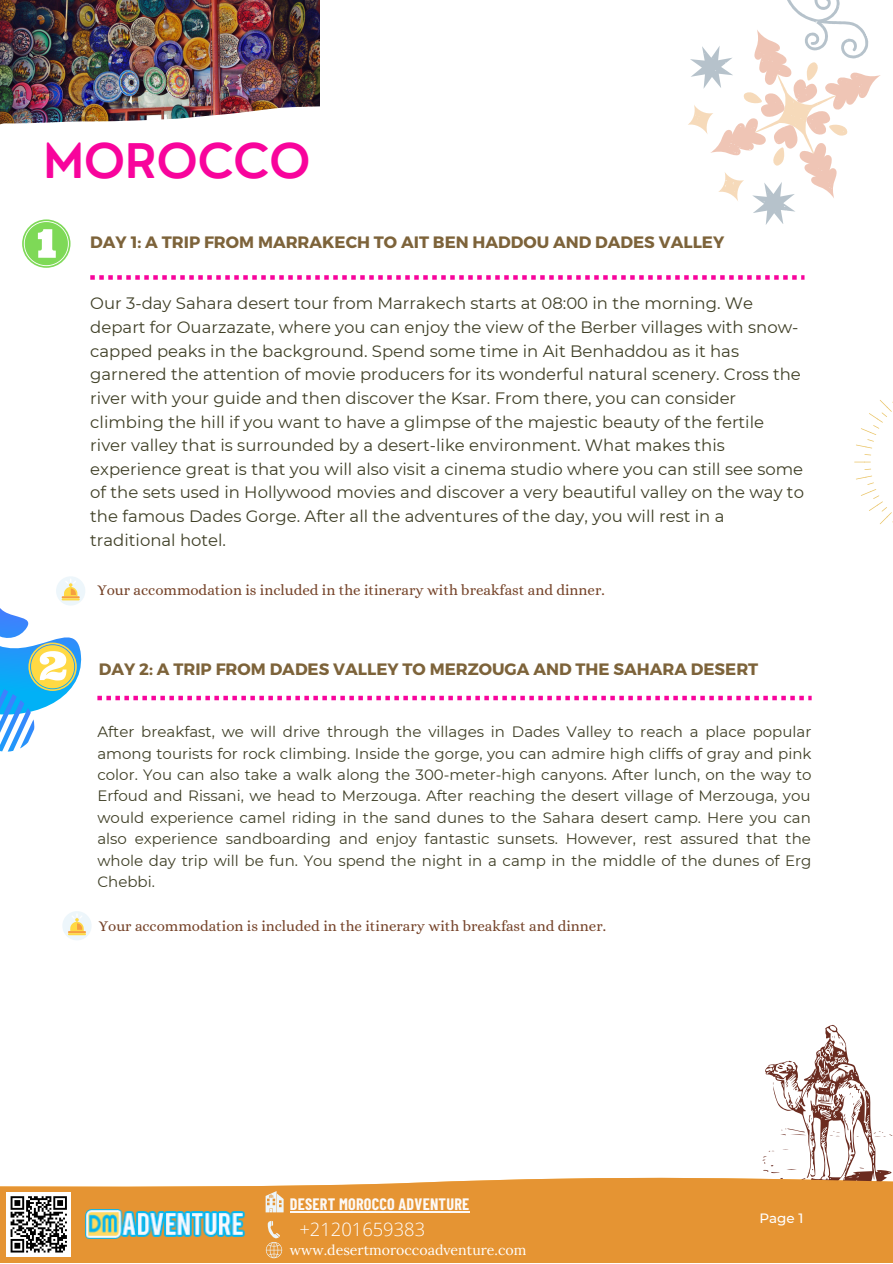
<style>
.page{position:relative;width:893px;height:1264px;background:#fff}
.page>*{position:absolute;margin:0;border:0;box-sizing:border-box;transform-origin:0 0}
.t1{font:600 46.5px "Nourd";color:#f8049c}
.t2{font:300 18.3px "Open Sans";color:#fff}
.t3{font:16.5px/23.5px "Montserrat";color:#3f3f26}
.t4{font:700 16.5px "Montserrat";color:#7d633a}
.t5{font:700 16.2px "Barlow Condensed";letter-spacing:.015em;color:#fdf9f6}
.t6{font:15px/21.3px "Montserrat";color:#3f3f26;text-align:justify}
.t7{font:15px "Alice";color:#76442a}
.t8{font:14.1px "Lora";color:#fff}
.t9{font:500 13.5px "Montserrat";color:#fff}
</style>
<div class="page">
<svg style="left:765px;top:1024px;width:127px;height:150px"></svg>
<svg style="left:856px;top:400px;width:37px;height:48px"></svg>
<svg style="left:856px;top:468px;width:37px;height:56px"></svg>
<svg style="left:854px;top:461px;width:16px;height:1px"></svg>
<svg style="left:62px;top:911px;width:30px;height:29px"></svg>
<svg style="left:688px;top:0;width:193px;height:225px"></svg>
<svg style="left:90px;top:275px;width:714px;height:5px"></svg>
<svg style="left:0;top:576px;width:85px;height:175px"></svg>
<img style="left:0;top:0;width:319px;height:106px">
<svg style="left:0;top:106px;width:320px;height:162px"></svg>
<svg style="left:97px;top:695px;width:714px;height:5px"></svg>
<div style="left:217px;top:1115px;width:646px;height:147px;background:#fff"></div>
<svg style="left:0;top:1174px;width:892px;height:88px;background:#e79f48"></svg>
<img style="left:85px;top:1209px;width:161px;height:30px">
<div style="left:7px;top:1192px;width:64px;height:64px;background:#fff"></div>
<svg style="left:10px;top:1196px;width:57px;height:57px"></svg>
<svg style="left:265px;top:1220px;width:17px;height:38px"></svg>
<svg style="left:265px;top:1190px;width:18px;height:22px"></svg>
<hr style="left:290px;top:1211px;width:179px;height:1px;background:#fdf9f6">
<h1 class="t1" style="left:44px;top:131px;width:268px">MOROCCO</h1>
<p class="t4" style="left:90px;top:231px;width:635px">DAY 1: A TRIP FROM MARRAKECH TO AIT BEN HADDOU AND DADES VALLEY</p>
<p class="t3" style="left:90px;top:292px;width:715px">Our 3-day Sahara desert tour from Marrakech starts at 08:00 in the morning. We depart for Ouarzazate, where you can enjoy the view of the Berber villages with snow&shy;capped peaks in the background. Spend some time in Ait Benhaddou as it has garnered the attention of movie producers for its wonderful natural scenery. Cross the river with your guide and then discover the Ksar. From there, you can consider climbing the hill if you want to have a glimpse of the majestic beauty of the fertile river valley that is surrounded by a desert-like environment. What makes this experience great is that you will also visit a cinema studio where you can still see some of the sets used in Hollywood movies and discover a very beautiful valley on the way to the famous Dades Gorge. After all the adventures of the day, you will rest in a traditional hotel.</p>
<p class="t7" style="left:97px;top:581px;width:509px">Your accommodation is included in the itinerary with breakfast and dinner.</p>
<p class="t4" style="left:99px;top:658px;width:661px">DAY 2: A TRIP FROM DADES VALLEY TO MERZOUGA AND THE SAHARA DESERT</p>
<p class="t6" style="left:97px;top:721px;width:715px">After breakfast, we will drive through the villages in Dades Valley to reach a place popular among tourists for rock climbing. Inside the gorge, you can admire high cliffs of gray and pink color. You can also take a walk along the 300-meter-high canyons. After lunch, on the way to Erfoud and Rissani, we head to Merzouga. After reaching the desert village of Merzouga, you would experience camel riding in the sand dunes to the Sahara desert camp. Here you can also experience sandboarding and enjoy fantastic sunsets. However, rest assured that the whole day trip will be fun. You spend the night in a camp in the middle of the dunes of Erg Chebbi.</p>
<p class="t7" style="left:99px;top:917px;width:509px">Your accommodation is included in the itinerary with breakfast and dinner.</p>
<p class="t5" style="left:290px;top:1193px;width:181px">DESERT MOROCCO ADVENTURE</p>
<p class="t2" style="left:299px;top:1216px;width:127px">+21201659383</p>
<p class="t8" style="left:290px;top:1240px;width:238px">www.desertmoroccoadventure.com</p>
<p class="t9" style="left:759px;top:1210px;width:45px">Page 1</p>
</div>
